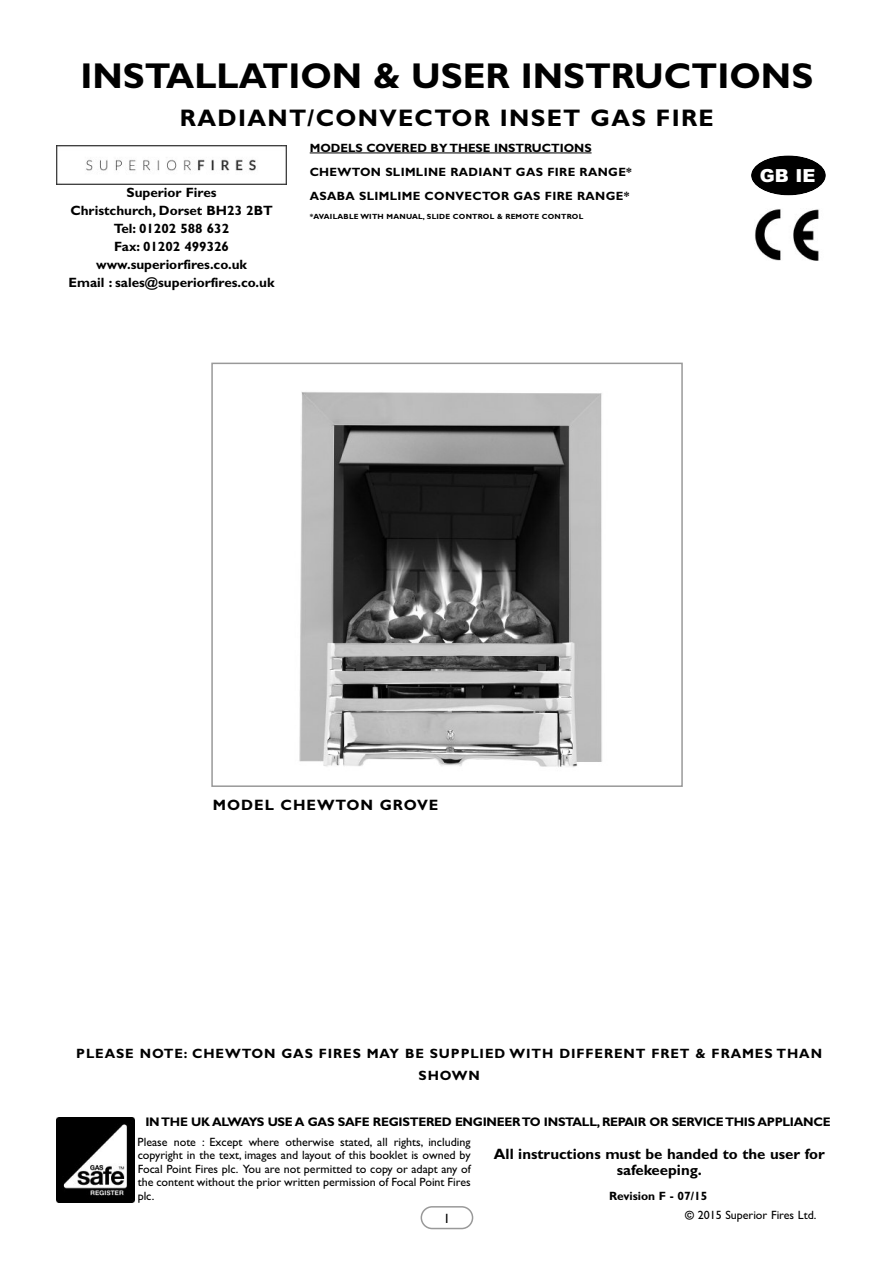
<style>
.page{position:relative;width:893px;height:1263px;background:#fff}
.page>*{position:absolute;margin:0;border:0;box-sizing:border-box;transform-origin:0 0}
.t1{font:700 36px "Gill Sans";color:#000}
.t2{font:700 24px "Gill Sans";letter-spacing:.055em;color:#000}
.t3{font:900 18px "Arial";color:#fff}
.t4{font:700 15px/16.5px "Gill Sans";color:#000;text-align:center}
.t5{font:700 15px "Gill Sans";letter-spacing:.065em;color:#000}
.t6{font:700 13.5px/18px "Gill Sans";color:#000;text-align:center}
.t7{font:700 13.5px/22.5px "Gill Sans";letter-spacing:.065em;color:#000;text-align:center}
.t8{font:13.5px "Gill Sans";color:#000}
.t9{font:700 12.45px "Gill Sans";letter-spacing:-.02em;color:#000}
.t10{font:12px/13.5px "Gill Sans";color:#000;text-align:justify}
.t11{font:700 12px/24px "Gill Sans";letter-spacing:.025em;color:#000}
.t12{font:700 7.5px "Gill Sans";letter-spacing:.03em;color:#000}
.s1{font-weight:700}
</style>
<div class="page">
<svg style="left:421px;top:1206px;width:52px;height:23px"></svg>
<svg style="left:751px;top:155px;width:75px;height:41px"></svg>
<img style="left:754px;top:209px;width:65px;height:52px">
<svg style="left:56px;top:1117px;width:79px;height:1px"></svg>
<img style="left:56px;top:1118px;width:79px;height:85px">
<div style="left:211px;top:363px;width:472px;height:424px;border:2px solid #999"></div>
<hr style="left:310px;top:153px;width:282px;height:1px;background:#000">
<img style="left:56px;top:145px;width:231px;height:39px">
<img style="left:299px;top:392px;width:303px;height:375px">
<h1 class="t1" style="left:81px;top:55px;width:734px">INSTALLATION &amp; USER INSTRUCTIONS</h1>
<h2 class="t2" style="left:180px;top:103px;width:535px">RADIANT/CONVECTOR INSET GAS FIRE</h2>
<p class="t6" style="left:69px;top:183px;width:207px">Superior Fires<br>Christchurch, Dorset BH23 2BT<br>Tel: 01202 588 632<br>Fax: 01202 499326 www.superiorfires.co.uk<br>Email : sales@superiorfires.co.uk</p>
<p class="t11" style="left:310px;top:136px;width:324px">MODELS COVERED BY THESE INSTRUCTIONS<br>CHEWTON SLIMLINE RADIANT GAS FIRE RANGE*<br>ASABA SLIMLIME CONVECTOR GAS FIRE RANGE*</p>
<p class="t12" style="left:310px;top:212px;width:275px">*AVAILABLE WITH MANUAL, SLIDE CONTROL &amp; REMOTE CONTROL</p>
<h3 class="t3" style="left:760px;top:166px;width:57px">GB IE</h3>
<p class="t5" style="left:213px;top:795px;width:227px">MODEL CHEWTON GROVE</p>
<p class="t7" style="left:76px;top:1042px;width:747px">PLEASE NOTE: CHEWTON GAS FIRES MAY BE SUPPLIED WITH DIFFERENT FRET &amp; FRAMES THAN<br>SHOWN</p>
<p class="t9" style="left:145px;top:1114px;width:687px">INTHE UK ALWAYS USE A GAS SAFE REGISTERED ENGINEERTO INSTALL, REPAIR OR SERVICETHIS APPLIANCE</p>
<p class="t10" style="left:138px;top:1135px;width:335px">Please note : Except where otherwise stated, all rights, including copyright in the text, images and layout of this booklet is owned by Focal Point Fires plc. You are not permitted to copy or adapt any of the content without the prior written permission of Focal Point Fires plc.</p>
<p class="t8" style="left:444px;top:1210px;width:8px">1</p>
<p class="t4" style="left:494px;top:1145px;width:332px">All instructions must be handed to the user for safekeeping.</p>
<p class="t10" style="left:685px;top:1186px;width:133px;line-height:19.2px;text-indent:-76px"><span class="s1">Revision F - 07/15<br>©</span> 2015 Superior Fires Ltd.</p>
</div>
